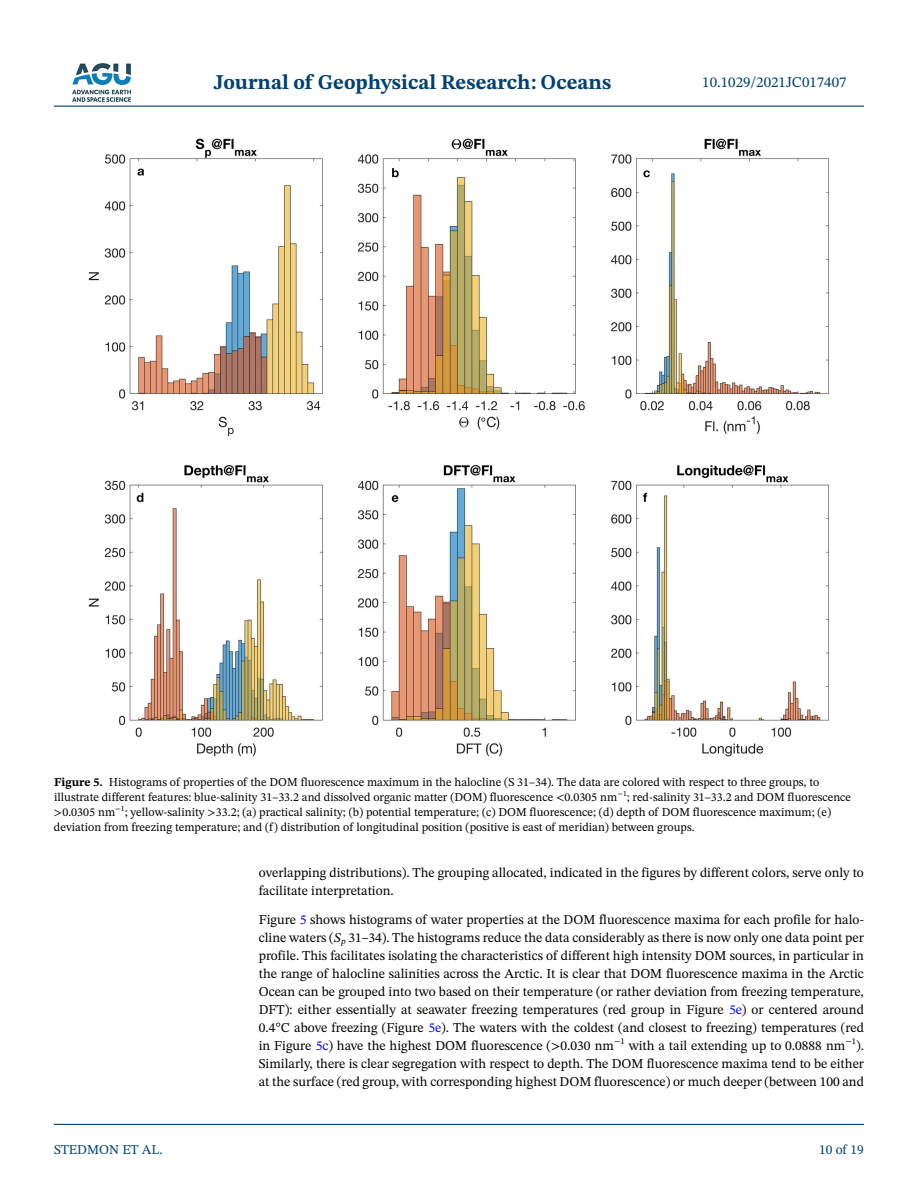
<style>
.page{position:relative;width:918px;height:1188px;background:#fff}
.page>*{position:absolute;margin:0;border:0;box-sizing:border-box;transform-origin:0 0}
.t1{font:700 21px "STIX Two Text";color:#004174}
.t2{font:15px "STIX Two Text";color:#004174}
.t3{font:13.5px/18px "STIX Two Text";color:#000}
.t4{font:13.5px "STIX Two Text";color:#004174}
.t5{font:12px/15px "STIX Two Text";color:#000}
.t6{font:7.8px "STIX Two Text";color:#000}
.s1{font-weight:700}
.s2{color:#00f}
.s3{font-style:italic}
</style>
<div class="page">
<hr style="left:54px;top:106px;width:810px;height:1px;background:#004174">
<hr style="left:54px;top:1124px;width:810px;height:1px;background:#004174">
<img style="left:72px;top:63px;width:59px;height:39px">
<img style="left:88px;top:138px;width:741px;height:619px">
<h1 class="t1" style="left:214px;top:67px;width:399px">Journal of Geophysical Research: Oceans</h1>
<p class="t2" style="left:702px;top:72px;width:146px">10.1029/2021JC017407</p>
<p class="t5" style="left:54px;top:774px;width:767px"><span class="s1">Figure 5.</span> Histograms of properties of the DOM fluorescence maximum in the halocline (S 31–34). The data are colored with respect to three groups, to illustrate different features: blue-salinity 31–33.2 and dissolved organic matter (DOM) fluorescence &lt;0.0305 nm</p>
<p class="t6" style="left:617px;top:787px;width:11px">−1</p>
<p class="t5" style="left:54px;top:789px;width:799px;text-indent:573px">; red-salinity 31–33.2 and DOM fluorescence &gt;0.0305 nm<sup>−1</sup>; yellow-salinity &gt;33.2; (a) practical salinity; (b) potential temperature; (c) DOM fluorescence; (d) depth of DOM fluorescence maximum; (e) deviation from freezing temperature; and (f) distribution of longitudinal position (positive is east of meridian) between groups.</p>
<p class="t4" style="left:54px;top:1140px;width:110px">STEDMON ET AL.</p>
<p class="t3" style="left:259px;top:864px;width:607px">overlapping distributions). The grouping allocated, indicated in the figures by different colors, serve only to facilitate interpretation.</p>
<p class="t3" style="left:259px;top:910px;width:607px;text-align:justify">Figure <span class="s2">5</span> shows histograms of water properties at the DOM fluorescence maxima for each profile for halo&shy;cline waters (<span class="s3">S</span><sub>p</sub> 31–34). The histograms reduce the data considerably as there is now only one data point per profile. This facilitates isolating the characteristics of different high intensity DOM sources, in particular in the range of halocline salinities across the Arctic. It is clear that DOM fluorescence maxima in the Arctic Ocean can be grouped into two based on their temperature (or rather deviation from freezing temperature, DFT): either essentially at seawater freezing temperatures (red group in Figure <span class="s2">5e</span>) or centered around 0.4°C above freezing (Figure <span class="s2">5e</span>). The waters with the coldest (and closest to freezing) temperatures (red in Figure <span class="s2">5c</span>) have the highest DOM fluorescence (&gt;0.030 nm<sup>−1</sup> with a tail extending up to 0.0888 nm<sup>−1</sup>).<br>Similarly, there is clear segregation with respect to depth. The DOM fluorescence maxima tend to be either at the surface (red group, with corresponding highest DOM fluorescence) or much deeper (between 100 and</p>
<p class="t4" style="left:819px;top:1140px;width:46px">10 of 19</p>
</div>
